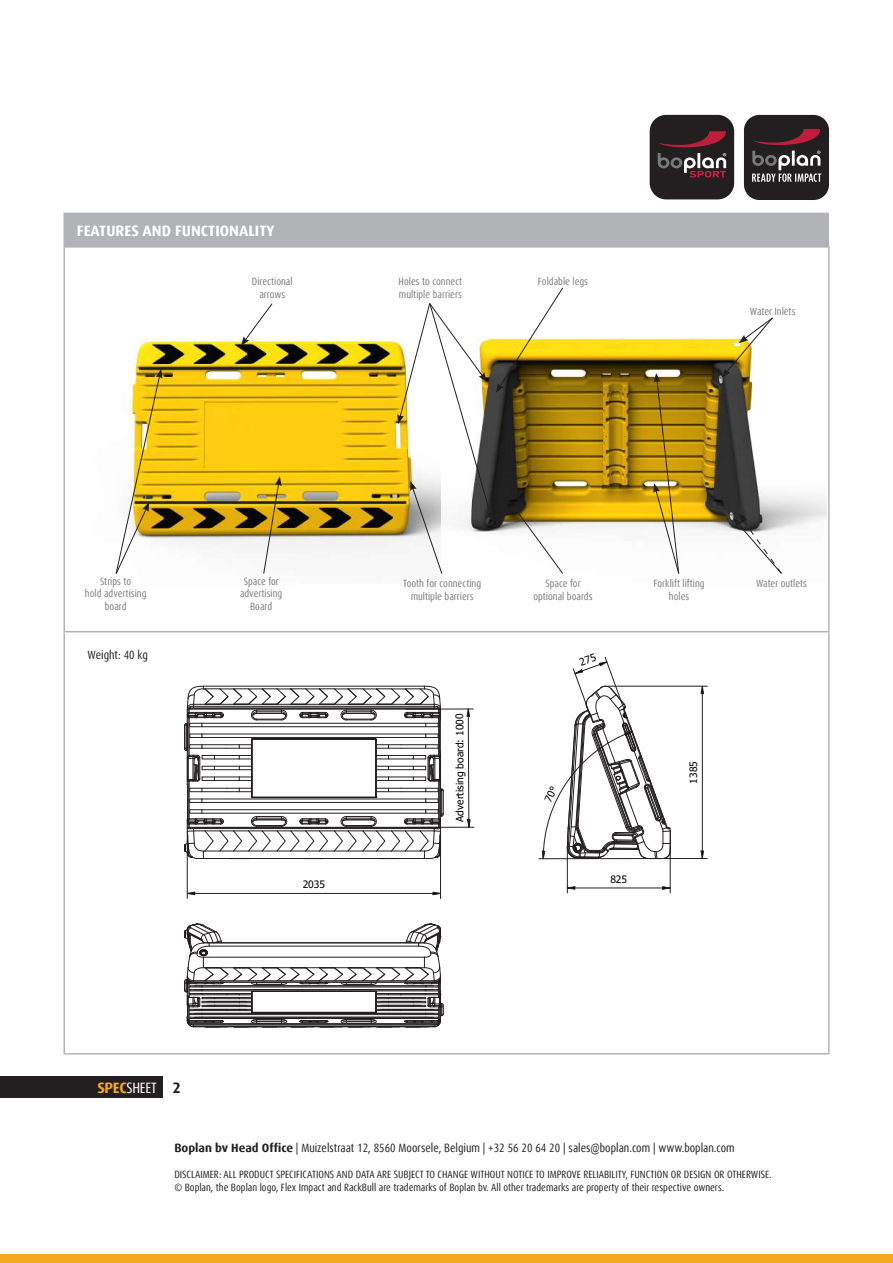
<style>
.page{position:relative;width:893px;height:1263px;background:#fff}
.page>*{position:absolute;margin:0;border:0;box-sizing:border-box;transform-origin:0 0}
.t1{font:700 15px "Dax Offc";color:#fff}
.t2{font:condensed 15px "Dax Offc";letter-spacing:-.02em;color:#fff}
.t3{font:condensed 12px "Dax Offc";color:#231f20}
.t4{font:condensed 10.5px/12.8px "Dax Offc";color:#231f20}
.t5{font:condensed 10.5px/12.8px "Dax Offc";color:#7a7c7d;text-align:center}
.t6{font:10.2px "Tahoma";letter-spacing:-.005em;color:#000}
.s1{font-weight:700;font-stretch:normal;color:#f7a81c}
.s2{font-weight:700;font-stretch:normal;color:#231f20}
.s3{font-weight:700;font-stretch:normal}
</style>
<div class="page">
<div style="left:0;top:1076px;width:162px;height:21px;background:#231f20"></div>
<div style="left:0;top:1254px;width:893px;height:9px;background:#f7a81c"></div>
<div style="left:64px;top:213px;width:765px;height:34px;background:#b2b3b7"></div>
<hr style="left:63px;top:213px;width:766px;height:1px;background:#b2b3b7">
<hr style="left:63px;top:214px;width:2px;height:32px;background:#b2b3b7">
<hr style="left:63px;top:246px;width:767px;height:2px;background:#b2b3b7">
<hr style="left:63px;top:248px;width:2px;height:383px;background:#b2b3b7">
<hr style="left:828px;top:248px;width:2px;height:383px;background:#b2b3b7">
<hr style="left:63px;top:631px;width:767px;height:1px;background:#b2b3b7">
<hr style="left:63px;top:632px;width:2px;height:421px;background:#b2b3b7">
<hr style="left:828px;top:632px;width:2px;height:421px;background:#b2b3b7">
<hr style="left:63px;top:1053px;width:767px;height:1px;background:#b2b3b7">
<img style="left:133px;top:338px;width:694px;height:209px">
<svg style="left:241px;top:303px;width:32px;height:43px"></svg>
<svg style="left:733px;top:514px;width:49px;height:60px"></svg>
<svg style="left:722px;top:317px;width:52px;height:61px"></svg>
<svg style="left:397px;top:287px;width:167px;height:287px"></svg>
<svg style="left:653px;top:373px;width:27px;height:201px"></svg>
<svg style="left:263px;top:476px;width:19px;height:98px"></svg>
<img style="left:115px;top:369px;width:47px;height:205px">
<div style="left:650px;top:115px;width:84px;height:84px;background:#231f20;border-radius:17px"></div>
<svg style="left:658px;top:131px;width:68px;height:16px"></svg>
<svg style="left:658px;top:153px;width:68px;height:24px"></svg>
<div style="left:744px;top:115px;width:85px;height:85px;background:#231f20;border-radius:15px"></div>
<svg style="left:753px;top:129px;width:67px;height:16px"></svg>
<svg style="left:752px;top:151px;width:69px;height:31px"></svg>
<svg style="left:184px;top:685px;width:524px;height:214px"></svg>
<svg style="left:186px;top:892px;width:9px;height:3px"></svg>
<svg style="left:433px;top:892px;width:9px;height:3px"></svg>
<hr style="left:195px;top:893px;width:238px;height:1px;background:#231f20">
<hr style="left:440px;top:831px;width:1px;height:67px;background:#231f20">
<hr style="left:187px;top:831px;width:1px;height:67px;background:#231f20">
<svg style="left:566px;top:886px;width:9px;height:3px"></svg>
<svg style="left:662px;top:886px;width:8px;height:3px"></svg>
<hr style="left:575px;top:888px;width:88px;height:1px;background:#231f20">
<hr style="left:567px;top:850px;width:1px;height:43px;background:#231f20">
<hr style="left:670px;top:846px;width:1px;height:47px;background:#231f20">
<svg style="left:701px;top:851px;width:3px;height:9px"></svg>
<svg style="left:701px;top:685px;width:3px;height:9px"></svg>
<hr style="left:702px;top:694px;width:1px;height:157px;background:#231f20">
<hr style="left:665px;top:858px;width:42px;height:1px;background:#231f20">
<hr style="left:608px;top:686px;width:99px;height:1px;background:#231f20">
<svg style="left:467px;top:708px;width:3px;height:119px"></svg>
<hr style="left:406px;top:709px;width:67px;height:1px;background:#231f20">
<hr style="left:407px;top:827px;width:67px;height:1px;background:#231f20">
<hr style="left:539px;top:858px;width:108px;height:1px;background:#231f20">
<svg style="left:184px;top:923px;width:260px;height:105px"></svg>
<svg style="left:542px;top:656px;width:129px;height:204px"></svg>
<h1 class="t1" style="left:77px;top:221px;width:199px">FEATURES AND FUNCTIONALITY</h1>
<p class="t5" style="left:252px;top:275px;width:42px">Directional arrows</p>
<p class="t5" style="left:399px;top:275px;width:65px;text-align:left">Holes to connect multiple barriers</p>
<p class="t5" style="left:538px;top:275px;width:52px">Foldable legs</p>
<p class="t5" style="left:750px;top:305px;width:47px">Water Inlets</p>
<p class="t5" style="left:85px;top:575px;width:63px">Strips to<br>hold advertising board</p>
<p class="t3" style="left:88px;top:647px;width:62px">Weight: 40 kg</p>
<p class="t6" style="left:83px;top:640px;width:8px">A</p>
<p class="t5" style="left:240px;top:575px;width:44px">Space for advertising<br>Board</p>
<h1 class="t2" style="left:97px;top:1078px;width:85px"><span class="s1">SPEC</span>SHEET <span class="s2">2</span></h1>
<p class="t6" style="left:303px;top:878px;width:24px">2035</p>
<p class="t5" style="left:403px;top:577px;width:79px">Tooth for connecting multiple barriers</p>
<p class="t5" style="left:653px;top:577px;width:53px">Forklift lifting holes</p>
<p class="t5" style="left:756px;top:577px;width:52px">Water outlets</p>
<p class="t5" style="left:533px;top:577px;width:61px">Space for optional boards</p>
<p class="t6" style="left:453px;top:822px;width:110px;rotate:-90deg">Advertising board: 1000</p>
<p class="t6" style="left:610px;top:872px;width:18px">825</p>
<p class="t6" style="left:687px;top:784px;width:24px;rotate:-90deg">1385</p>
<p class="t3" style="left:174px;top:1140px;width:562px"><span class="s3">Boplan bv Head Office</span> | Muizelstraat 12, 8560 Moorsele, Belgium | +32 56 20 64 20 | sales@boplan.com | www.boplan.com</p>
<p class="t4" style="left:174px;top:1168px;width:599px">DISCLAIMER: ALL PRODUCT SPECIFICATIONS AND DATA ARE SUBJECT TO CHANGE WITHOUT NOTICE TO IMPROVE RELIABILITY, FUNCTION OR DESIGN OR OTHERWISE. © Boplan, the Boplan logo, Flex Impact and RackBull are trademarks of Boplan bv. All other trademarks are property of their respective owners.</p>
</div>
